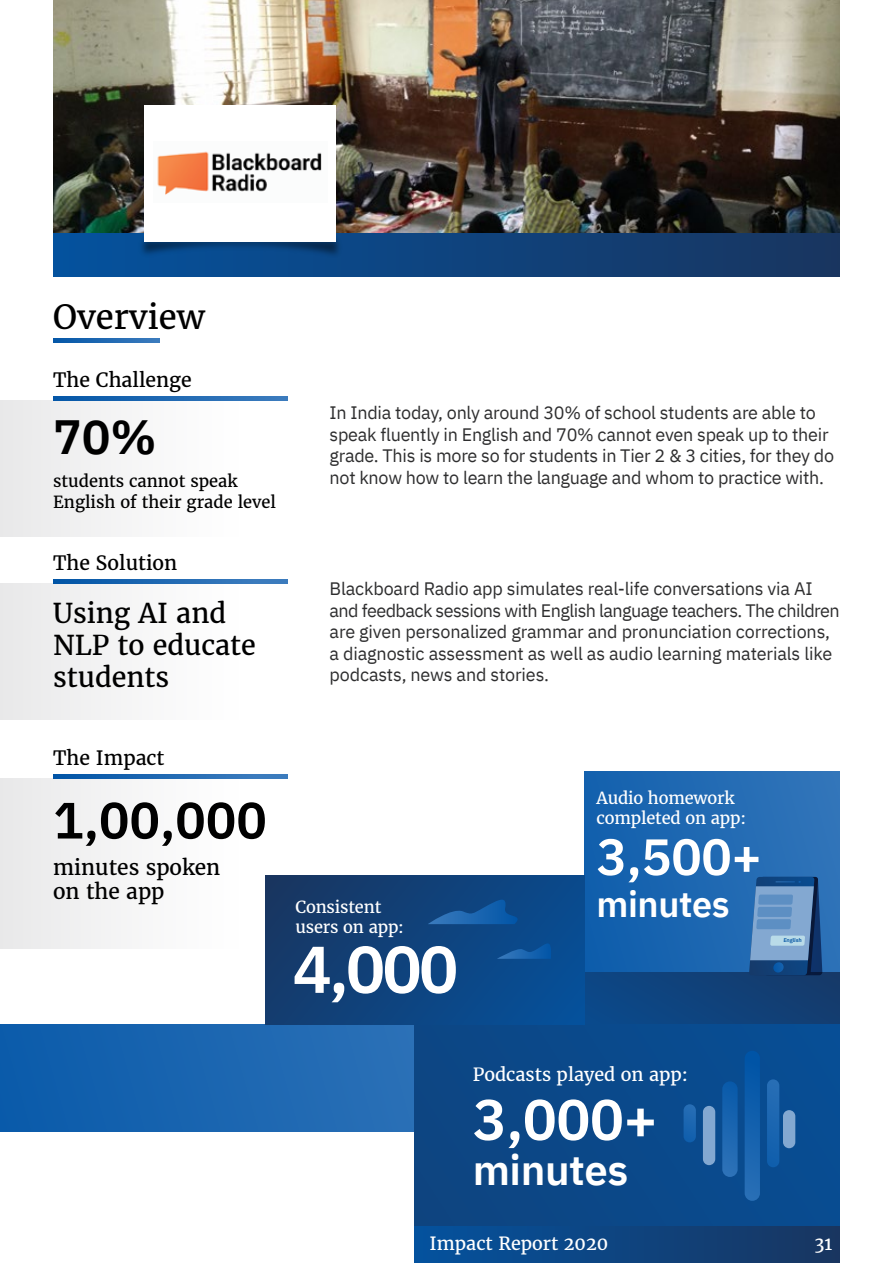
<style>
.page{position:relative;width:893px;height:1263px;background:#fff}
.page>*{position:absolute;margin:0;border:0;box-sizing:border-box;transform-origin:0 0}
.t1{font:600 66px "IBM Plex Sans";color:#fff}
.t2{font:600 57px "IBM Plex Sans";color:#fff}
.t3{font:600 51px "IBM Plex Sans";color:#000}
.t4{font:600 51px "IBM Plex Sans";color:#fff}
.t5{font:600 48px "IBM Plex Sans";color:#000}
.t6{font:600 42px "IBM Plex Sans";letter-spacing:-.01em;color:#fff}
.t7{font:600 36px "IBM Plex Sans";letter-spacing:-.01em;color:#fff}
.t8{font:33px "Merriweather";color:#000}
.t9{font:27px/32.4px "Merriweather";color:#000}
.t10{font:21px/24px "Merriweather";color:#000}
.t11{font:19.5px "Merriweather";color:#000}
.t12{font:18px/21.6px "IBM Plex Sans";letter-spacing:-.015em;color:#2e2e2f}
.t13{font:18px "Merriweather";color:#fff}
.t14{font:16.5px/19.8px "Merriweather";letter-spacing:-.01em;color:#fff}
.t15{font:16.5px/21px "Merriweather";color:#000}
.t16{font:600 5.4px "IBM Plex Sans";color:#0455a4}
</style>
<div class="page">
<div style="left:0;top:779px;width:287px;height:170px;background:#f6f6f6"></div>
<div style="left:0;top:584px;width:287px;height:136px;background:linear-gradient(to right,#e9e9ea,#fff)"></div>
<div style="left:0;top:401px;width:287px;height:136px;background:linear-gradient(to right,#e9e9ea,#fff)"></div>
<svg style="left:53px;top:580px;width:234px;height:4px"></svg>
<svg style="left:53px;top:774px;width:234px;height:5px"></svg>
<svg style="left:53px;top:396px;width:234px;height:5px"></svg>
<svg style="left:53px;top:339px;width:106px;height:4px"></svg>
<img style="left:53px;top:0;width:787px;height:234px">
<svg style="left:53px;top:234px;width:787px;height:42px;background:#113e74"></svg>
<img style="left:91px;top:186px;width:300px;height:91px">
<div style="left:145px;top:105px;width:191px;height:136px;background:#fff"></div>
<img style="left:157px;top:151px;width:165px;height:44px">
<div style="left:585px;top:772px;width:255px;height:285px;background:linear-gradient(to right,#0f5eac,#3174b9)"></div>
<div style="left:585px;top:972px;width:255px;height:72px;background:linear-gradient(to right,#0b4889,#143c6e)"></div>
<svg style="left:749px;top:877px;width:73px;height:98px;background:#537ead"></svg>
<svg style="left:0;top:1025px;width:415px;height:106px;background:#1a65b0"></svg>
<div style="left:415px;top:1025px;width:425px;height:202px;background:#0b498a"></div>
<div style="left:722px;top:1081px;width:16px;height:96px;background:linear-gradient(to bottom,#0859a9,#2d72b7);border-radius:8px"></div>
<svg style="left:745px;top:1051px;width:15px;height:150px;background:#1360ad"></svg>
<div style="left:767px;top:1079px;width:12px;height:88px;background:#1b66b1;border-radius:6px"></div>
<div style="left:684px;top:1104px;width:12px;height:38px;background:#1c66b1;border-radius:6px"></div>
<div style="left:783px;top:1110px;width:12px;height:38px;background:#83a8d1;border-radius:6px"></div>
<div style="left:703px;top:1106px;width:12px;height:59px;background:#83a8d1;border-radius:6px"></div>
<div style="left:266px;top:876px;width:319px;height:149px;background:linear-gradient(to right,#173867,#074e95)"></div>
<svg style="left:497px;top:943px;width:55px;height:16px"></svg>
<svg style="left:428px;top:900px;width:98px;height:24px;background:#135396"></svg>
<div style="left:415px;top:1227px;width:425px;height:36px;background:linear-gradient(to right,#04529e,#19355f)"></div>
<h3 class="t8" style="left:53px;top:295px;width:153px">Overview</h3>
<p class="t11" style="left:53px;top:367px;width:140px">The Challenge</p>
<h3 class="t5" style="left:53px;top:399px;width:105px">70%</h3>
<p class="t15" style="left:53px;top:470px;width:224px">students cannot speak<br>English of their grade level</p>
<p class="t11" style="left:53px;top:550px;width:126px">The Solution</p>
<h3 class="t9" style="left:53px;top:596px;width:204px">Using AI and<br>NLP to educate students</h3>
<p class="t12" style="left:330px;top:401px;width:506px">In India today, only around 30% of school students are able to speak fluently in English and 70% cannot even speak up to their grade. This is more so for students in Tier 2 &amp; 3 cities, for they do not know how to learn the language and whom to practice with.</p>
<p class="t12" style="left:330px;top:576px;width:512px">Blackboard Radio app simulates real-life conversations via AI and feedback sessions with English language teachers. The children are given personalized grammar and pronunciation corrections, a diagnostic assessment as well as audio learning materials like podcasts, news and stories.</p>
<p class="t11" style="left:53px;top:745px;width:113px">The Impact</p>
<h3 class="t3" style="left:53px;top:780px;width:215px">1,00,000</h3>
<p class="t10" style="left:53px;top:854px;width:169px">minutes spoken on the app</p>
<p class="t14" style="left:295px;top:897px;width:110px">Consistent users on app:</p>
<h1 class="t1" style="left:292px;top:917px;width:167px">4,000</h1>
<p class="t14" style="left:596px;top:788px;width:151px">Audio homework completed on app:</p>
<h3 class="t4" style="left:596px;top:817px;width:167px">3,500+</h3>
<h3 class="t7" style="left:596px;top:876px;width:135px">minutes</h3>
<p class="t16" style="left:783px;top:936px;width:20px">English</p>
<p class="t13" style="left:473px;top:1063px;width:217px">Podcasts played on app:</p>
<h2 class="t2" style="left:473px;top:1075px;width:186px">3,000+</h2>
<h3 class="t6" style="left:473px;top:1137px;width:157px">minutes</h3>
<p class="t13" style="left:430px;top:1231px;width:180px">Impact Report 2020</p>
<p class="t13" style="left:814px;top:1231px;width:19px">31</p>
</div>
